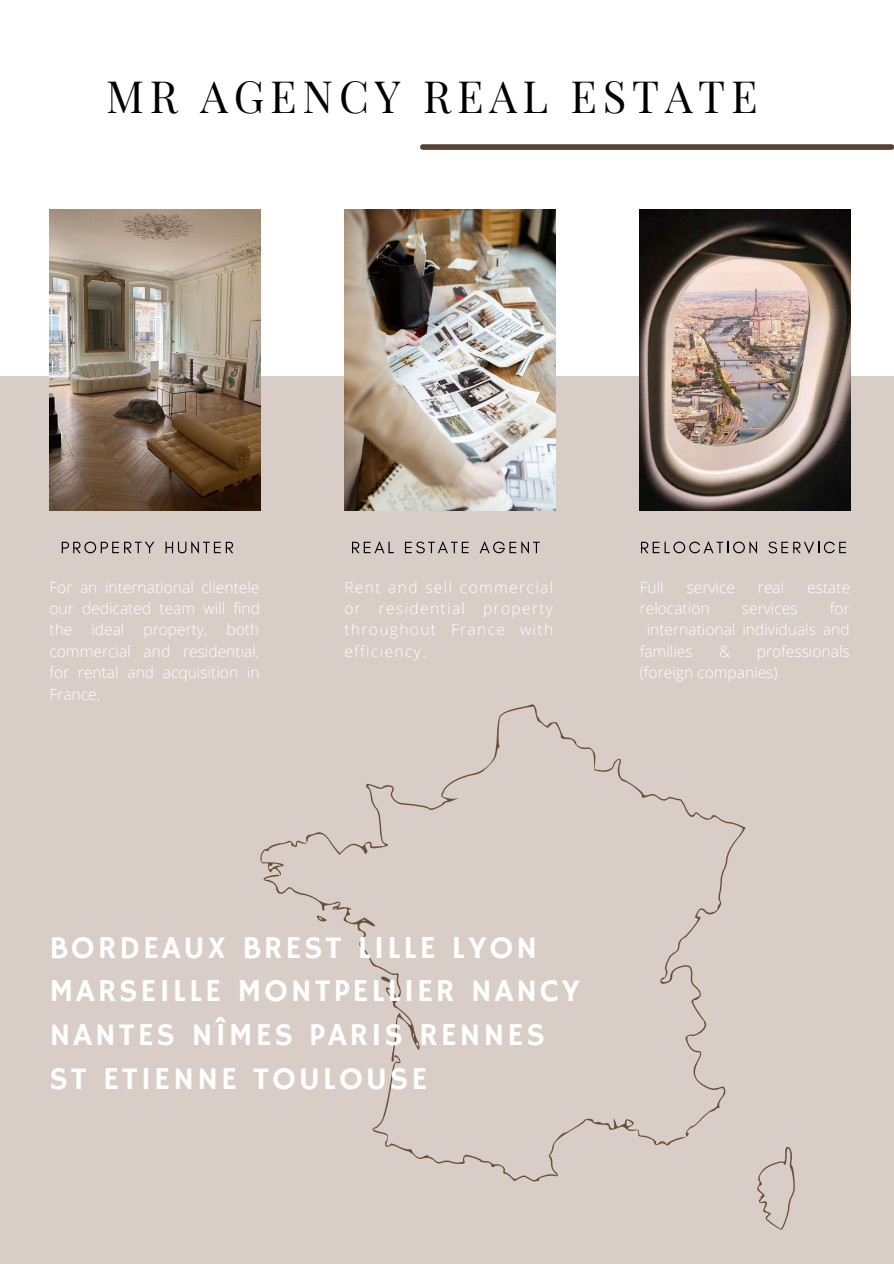
<style>
.page{position:relative;width:894px;height:1264px;background:#fff}
.page>*{position:absolute;margin:0;border:0;box-sizing:border-box;transform-origin:0 0}
.t1{font:43.5px "Playfair Display";letter-spacing:.135em;color:#000}
.t2{font:31.95px/43.7px "Hammersmith One";letter-spacing:.09em;color:#fff}
.t3{font:300 15.6px/21.5px "Open Sans";color:#fff;text-align:justify}
</style>
<div class="page">
<div style="left:0;top:376px;width:893px;height:887px;background:#d9cdc7"></div>
<svg style="left:260px;top:704px;width:535px;height:525px"></svg>
<img style="left:49px;top:210px;width:211px;height:300px">
<img style="left:344px;top:210px;width:211px;height:300px">
<img style="left:639px;top:210px;width:211px;height:300px">
<svg style="left:62px;top:541px;width:92px;height:12px"></svg>
<svg style="left:165px;top:541px;width:68px;height:13px"></svg>
<svg style="left:352px;top:541px;width:41px;height:12px"></svg>
<svg style="left:405px;top:541px;width:63px;height:12px"></svg>
<svg style="left:479px;top:541px;width:60px;height:13px"></svg>
<svg style="left:641px;top:541px;width:115px;height:13px"></svg>
<svg style="left:768px;top:541px;width:77px;height:13px"></svg>
<div style="left:422px;top:144px;width:469px;height:6px;background:#564335"></div>
<h1 class="t1" style="left:106px;top:66px;width:652px">MR AGENCY REAL ESTATE</h1>
<p class="t3" style="left:49px;top:576px;width:212px">For an international clientele our dedicated team will find the ideal property, both commercial and residential, for rental and acquisition in France.</p>
<p class="t3" style="left:639px;top:576px;width:26px">Full</p>
<p class="t3" style="left:686px;top:576px;width:50px">service</p>
<p class="t3" style="left:757px;top:576px;width:28px">real</p>
<p class="t3" style="left:807px;top:576px;width:44px">estate</p>
<p class="t3" style="left:344px;top:576px;width:210px">Rent and sell commercial or residential property throughout France with efficiency.</p>
<p class="t3" style="left:639px;top:597px;width:71px">relocation</p>
<p class="t3" style="left:741px;top:597px;width:57px">services</p>
<p class="t3" style="left:829px;top:597px;width:21px">for</p>
<p class="t3" style="left:646px;top:618px;width:204px">international individuals and</p>
<p class="t3" style="left:639px;top:640px;width:54px">families</p>
<p class="t3" style="left:719px;top:640px;width:13px">&amp;</p>
<p class="t3" style="left:639px;top:640px;width:211px;text-indent:117px">professionals (foreign companies)</p>
<h2 class="t2" style="left:49px;top:926px;width:532px">BORDEAUX BREST LILLE LYON<br>MARSEILLE MONTPELLIER NANCY<br>NANTES NÎMES PARIS RENNES</h2>
<h2 class="t2" style="left:49px;top:1058px;width:379px">ST ETIENNE TOULOUSE</h2>
</div>
